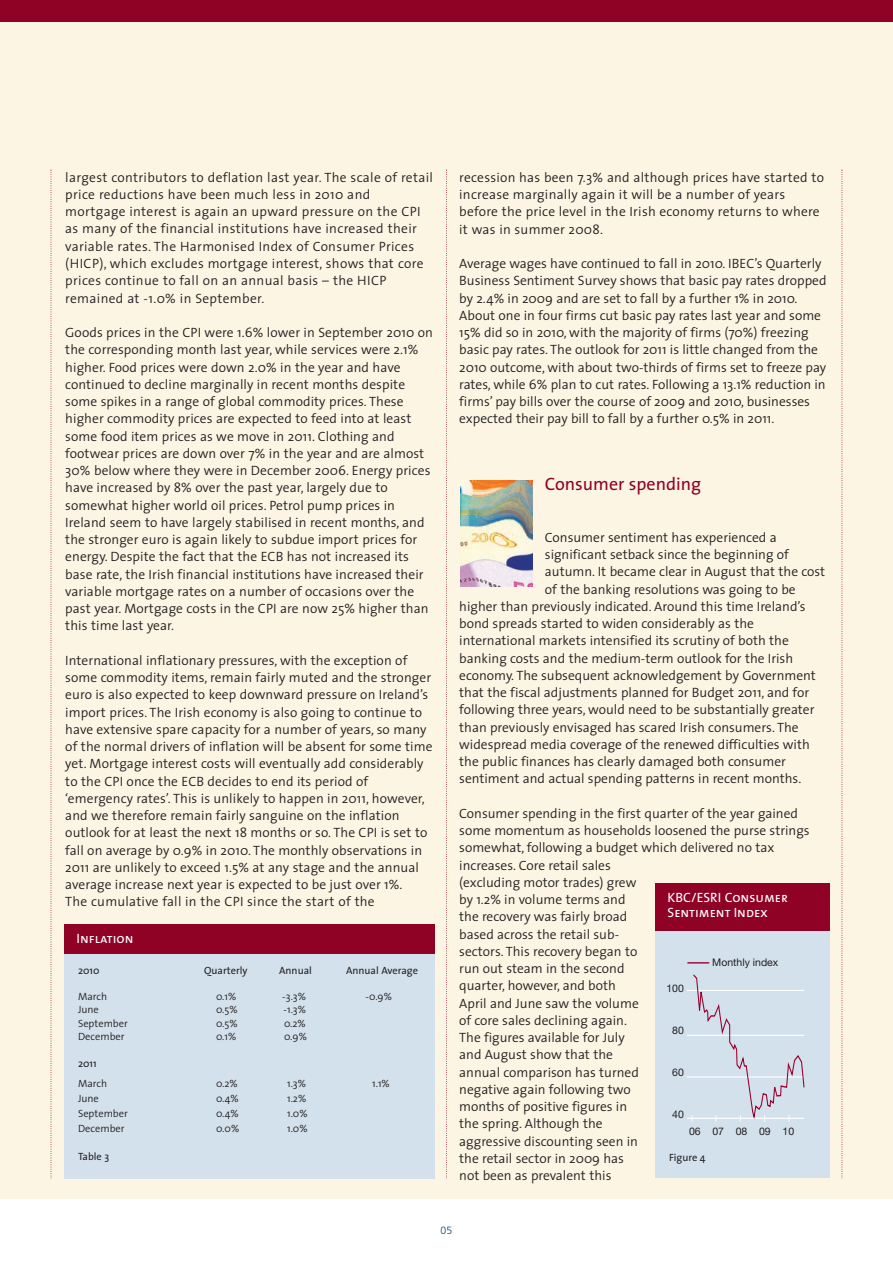
<style>
.page{position:relative;width:893px;height:1263px;background:#fff}
.page>*{position:absolute;margin:0;border:0;box-sizing:border-box;transform-origin:0 0}
.t1{font:18px "The Sans";color:#900126}
.t2{font:300 13.5px/17.2px "The Sans";color:#231f20}
.t3{font:300 13.5px/17.2px "The Sans";letter-spacing:.025em;color:#231f20}
.t4{font:300 13.5px/17.2px "The Sans";letter-spacing:.02em;color:#231f20}
.t5{font:13.5px/15px "The Sans Caps";color:#fff}
.t6{font:300 10.5px "The Sans";color:#231f20}
.t7{font:10.5px "The Sans";color:#231f20}
.t8{font:10.5px "Helvetica Neue";color:#231f20}
.t9{font:300 10.5px "Frutiger";color:#00466b}
</style>
<div class="page">
<div style="left:0;top:0;width:893px;height:1199px;background:#fcf5e4"></div>
<div style="left:0;top:0;width:893px;height:21px;background:#900126"></div>
<svg style="left:51px;top:170px;width:1px;height:1008px"></svg>
<svg style="left:446px;top:170px;width:1px;height:1008px"></svg>
<svg style="left:842px;top:170px;width:1px;height:1008px"></svg>
<div style="left:64px;top:924px;width:371px;height:254px;background:#d3e1ec"></div>
<div style="left:64px;top:924px;width:371px;height:30px;background:#900126"></div>
<img style="left:461px;top:480px;width:72px;height:106px">
<div style="left:655px;top:884px;width:174px;height:294px;background:#d3e1ec"></div>
<hr style="left:687px;top:1076px;width:117px;height:1px;background:#fff">
<hr style="left:687px;top:1118px;width:117px;height:1px;background:#fff">
<hr style="left:687px;top:1035px;width:117px;height:1px;background:#fff">
<hr style="left:687px;top:990px;width:117px;height:1px;background:#fff">
<svg style="left:687px;top:962px;width:22px;height:1px"></svg>
<svg style="left:691px;top:974px;width:114px;height:147px"></svg>
<div style="left:655px;top:884px;width:174px;height:47px;background:#900126"></div>
<p class="t3" style="left:65px;top:170px;width:369px">largest contributors to deflation last year. The scale of retail price reductions have been much less in 2010 and mortgage interest is again an upward pressure on the CPI as many of the financial institutions have increased their variable rates. The Harmonised Index of Consumer Prices (HICP), which excludes mortgage interest, shows that core prices continue to fall on an annual basis – the HICP remained at -1.0% in September.</p>
<p class="t2" style="left:65px;top:325px;width:369px">Goods prices in the CPI were 1.6% lower in September 2010 on the corresponding month last year, while services were 2.1% higher. Food prices were down 2.0% in the year and have continued to decline marginally in recent months despite some spikes in a range of global commodity prices. These higher commodity prices are expected to feed into at least some food item prices as we move in 2011. Clothing and footwear prices are down over 7% in the year and are almost 30% below where they were in December 2006. Energy prices have increased by 8% over the past year, largely due to somewhat higher world oil prices. Petrol pump prices in Ireland seem to have largely stabilised in recent months, and the stronger euro is again likely to subdue import prices for energy. Despite the fact that the ECB has not increased its base rate, the Irish financial institutions have increased their variable mortgage rates on a number of occasions over the past year. Mortgage costs in the CPI are now 25% higher than this time last year.</p>
<p class="t2" style="left:65px;top:653px;width:369px">International inflationary pressures, with the exception of some commodity items, remain fairly muted and the stronger euro is also expected to keep downward pressure on Ireland’s import prices. The Irish economy is also going to continue to have extensive spare capacity for a number of years, so many of the normal drivers of inflation will be absent for some time yet. Mortgage interest costs will eventually add considerably to the CPI once the ECB decides to end its period of ‘emergency rates’. This is unlikely to happen in 2011, however, and we therefore remain fairly sanguine on the inflation outlook for at least the next 18 months or so. The CPI is set to fall on average by 0.9% in 2010. The monthly observations in 2011 are unlikely to exceed 1.5% at any stage and the annual average increase next year is expected to be just over 1%.<br>The cumulative fall in the CPI since the start of the</p>
<p class="t5" style="left:77px;top:932px;width:58px">Inflation</p>
<p class="t7" style="left:78px;top:966px;width:23px">2010</p>
<p class="t7" style="left:204px;top:966px;width:45px">Quarterly</p>
<p class="t7" style="left:279px;top:966px;width:34px">Annual</p>
<p class="t7" style="left:346px;top:966px;width:73px">Annual Average</p>
<p class="t6" style="left:78px;top:993px;width:31px">March</p>
<p class="t6" style="left:216px;top:993px;width:22px">0.1%</p>
<p class="t6" style="left:282px;top:993px;width:25px">-3.3%</p>
<p class="t6" style="left:366px;top:993px;width:28px">-0.9%</p>
<p class="t6" style="left:78px;top:1006px;width:22px">June</p>
<p class="t6" style="left:216px;top:1006px;width:23px">0.5%</p>
<p class="t6" style="left:284px;top:1006px;width:24px">-1.3%</p>
<p class="t6" style="left:78px;top:1020px;width:51px">September</p>
<p class="t6" style="left:216px;top:1020px;width:23px">0.5%</p>
<p class="t6" style="left:284px;top:1020px;width:23px">0.2%</p>
<p class="t6" style="left:78px;top:1033px;width:48px">December</p>
<p class="t6" style="left:216px;top:1033px;width:22px">0.1%</p>
<p class="t6" style="left:284px;top:1033px;width:24px">0.9%</p>
<p class="t7" style="left:78px;top:1059px;width:20px">2011</p>
<p class="t6" style="left:78px;top:1079px;width:31px">March</p>
<p class="t6" style="left:216px;top:1079px;width:23px">0.2%</p>
<p class="t6" style="left:287px;top:1079px;width:20px">1.3%</p>
<p class="t6" style="left:372px;top:1079px;width:19px">1.1%</p>
<p class="t6" style="left:78px;top:1094px;width:22px">June</p>
<p class="t6" style="left:216px;top:1094px;width:24px">0.4%</p>
<p class="t6" style="left:287px;top:1094px;width:21px">1.2%</p>
<p class="t6" style="left:78px;top:1109px;width:51px">September</p>
<p class="t6" style="left:216px;top:1109px;width:24px">0.4%</p>
<p class="t6" style="left:287px;top:1109px;width:22px">1.0%</p>
<p class="t6" style="left:78px;top:1124px;width:48px">December</p>
<p class="t6" style="left:216px;top:1124px;width:25px">0.0%</p>
<p class="t6" style="left:287px;top:1124px;width:22px">1.0%</p>
<p class="t7" style="left:78px;top:1152px;width:33px">Table 3</p>
<p class="t4" style="left:459px;top:170px;width:366px">recession has been 7.3% and although prices have started to increase marginally again it will be a number of years before the price level in the Irish economy returns to where it was in summer 2008.</p>
<p class="t2" style="left:459px;top:257px;width:369px">Average wages have continued to fall in 2010. IBEC’s Quarterly Business Sentiment Survey shows that basic pay rates dropped by 2.4% in 2009 and are set to fall by a further 1% in 2010.<br>About one in four firms cut basic pay rates last year and some 15% did so in 2010, with the majority of firms (70%) freezing basic pay rates. The outlook for 2011 is little changed from the 2010 outcome, with about two-thirds of firms set to freeze pay rates, while 6% plan to cut rates. Following a 13.1% reduction in firms’ pay bills over the course of 2009 and 2010, businesses expected their pay bill to fall by a further 0.5% in 2011.</p>
<h1 class="t1" style="left:545px;top:477px;width:158px">Consumer spending</h1>
<p class="t2" style="left:545px;top:530px;width:233px">Consumer sentiment has experienced a</p>
<p class="t2" style="left:545px;top:547px;width:245px">significant setback since the beginning of</p>
<p class="t2" style="left:545px;top:565px;width:282px">autumn. It became clear in August that the cost</p>
<p class="t2" style="left:545px;top:582px;width:252px">of the banking resolutions was going to be</p>
<p class="t2" style="left:459px;top:599px;width:348px">higher than previously indicated. Around this time Ireland’s</p>
<p class="t2" style="left:459px;top:616px;width:296px">bond spreads started to widen considerably as the</p>
<p class="t2" style="left:459px;top:634px;width:331px">international markets intensified its scrutiny of both the</p>
<p class="t2" style="left:459px;top:651px;width:335px">banking costs and the medium-term outlook for the Irish</p>
<p class="t2" style="left:459px;top:668px;width:358px">economy. The subsequent acknowledgement by Government</p>
<p class="t2" style="left:459px;top:685px;width:351px">that the fiscal adjustments planned for Budget 2011, and for</p>
<p class="t2" style="left:459px;top:703px;width:357px">following three years, would need to be substantially greater</p>
<p class="t2" style="left:459px;top:720px;width:341px">than previously envisaged has scared Irish consumers. The</p>
<p class="t2" style="left:459px;top:737px;width:352px">widespread media coverage of the renewed difficulties with</p>
<p class="t2" style="left:459px;top:754px;width:328px">the public finances has clearly damaged both consumer</p>
<p class="t2" style="left:459px;top:772px;width:344px">sentiment and actual spending patterns in recent months.</p>
<p class="t2" style="left:459px;top:806px;width:352px">Consumer spending in the first quarter of the year gained some momentum as households loosened the purse strings somewhat, following a budget which delivered no tax increases. Core retail sales<br>(excluding motor trades) grew<br>by 1.2% in volume terms and<br>the recovery was fairly broad<br>based across the retail sub-<br>sectors. This recovery began to<br>run out steam in the second<br>quarter, however, and both<br>April and June saw the volume<br>of core sales declining again.<br>The figures available for July<br>and August show that the<br>annual comparison has turned<br>negative again following two<br>months of positive figures in<br>the spring. Although the<br>aggressive discounting seen in<br>the retail sector in 2009 has<br>not been as prevalent this</p>
<p class="t5" style="left:668px;top:891px;width:122px">KBC/ESRI Consumer<br>Sentiment Index</p>
<p class="t8" style="left:712px;top:959px;width:68px">Monthly index</p>
<p class="t8" style="left:666px;top:984px;width:19px">100</p>
<p class="t8" style="left:672px;top:1026px;width:13px">80</p>
<p class="t8" style="left:672px;top:1068px;width:13px">60</p>
<p class="t8" style="left:672px;top:1110px;width:13px">40</p>
<p class="t8" style="left:689px;top:1127px;width:107px">06 07 08 09 10</p>
<p class="t7" style="left:669px;top:1153px;width:38px">Figure 4</p>
<p class="t9" style="left:441px;top:1226px;width:13px">05</p>
</div>
